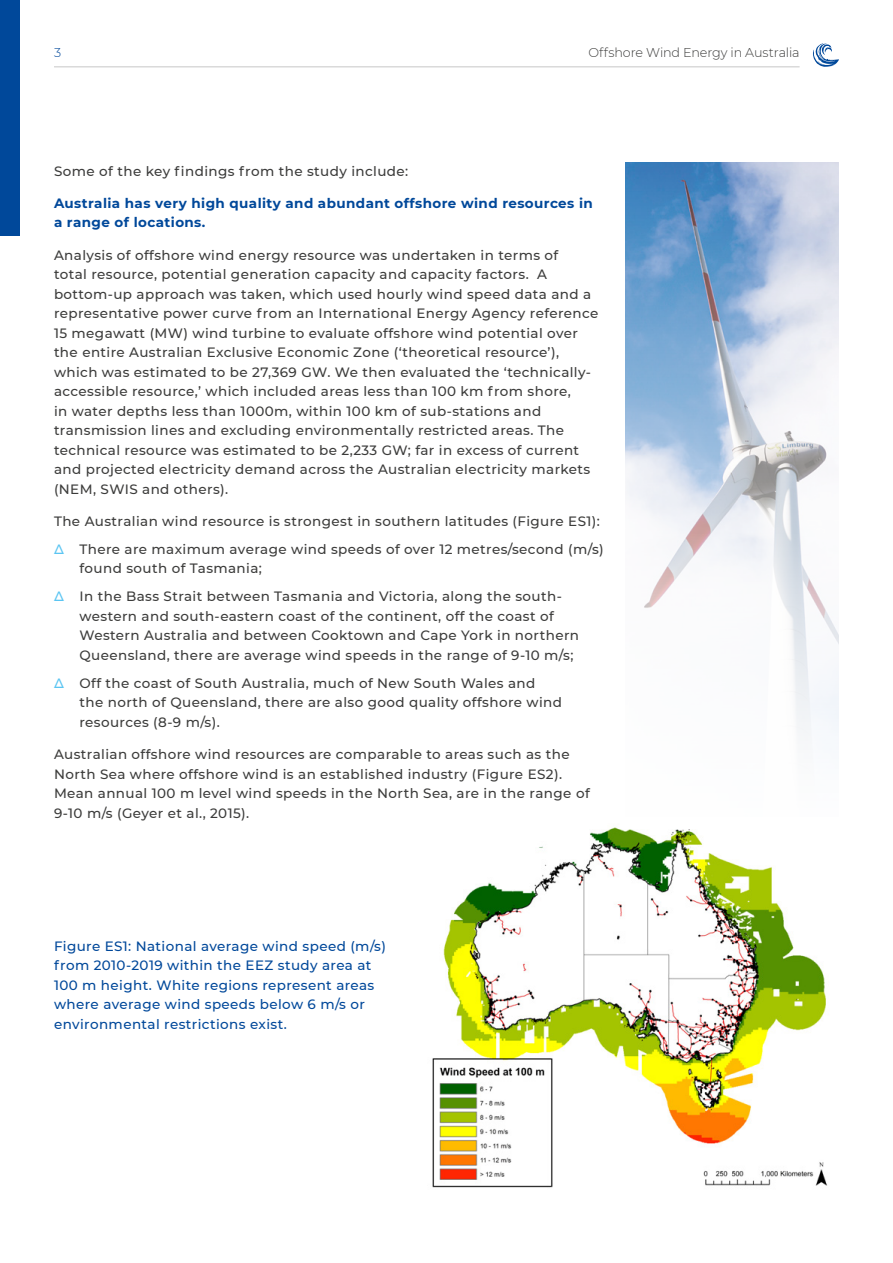
<style>
.page{position:relative;width:893px;height:1263px;background:#fff}
.page>*{position:absolute;margin:0;border:0;box-sizing:border-box;transform-origin:0 0}
.t1{font:500 13.5px/19.5px "Montserrat";letter-spacing:.03em;color:#3c3c3b}
.t2{font:500 13.5px/19.5px "Montserrat";letter-spacing:.03em;color:#00489a}
.t3{font:700 13.5px/19.5px "Montserrat";letter-spacing:.03em;color:#00489a}
.t4{font:300 12.75px "Montserrat";letter-spacing:-.005em;color:#3c3c3b}
.t5{font:300 12.75px "Montserrat";color:#00489a}
.s1{color:#5bc5f2}
</style>
<div class="page">
<hr style="left:54px;top:66px;width:746px;height:2px;background:#dadada">
<svg style="left:813px;top:43px;width:26px;height:24px"></svg>
<div style="left:0;top:0;width:20px;height:236px;background:#00489a"></div>
<img style="left:625px;top:163px;width:214px;height:573px">
<img style="left:432px;top:827px;width:396px;height:361px">
<p class="t5" style="left:54px;top:43px;width:9px">3</p>
<p class="t4" style="left:588px;top:43px;width:213px">Offshore Wind Energy in Australia</p>
<p class="t1" style="left:54px;top:161px;width:356px">Some of the key findings from the study include:</p>
<p class="t3" style="left:54px;top:193px;width:540px">Australia has very high quality and abundant offshore wind resources in a range of locations.</p>
<p class="t1" style="left:54px;top:245px;width:546px">Analysis of offshore wind energy resource was undertaken in terms of<br>total resource, potential generation capacity and capacity factors. A bottom-up approach was taken, which used hourly wind speed data and a representative power curve from an International Energy Agency reference 15 megawatt (MW) wind turbine to evaluate offshore wind potential over the entire Australian Exclusive Economic Zone (‘theoretical resource’), which was estimated to be 27,369 GW. We then evaluated the ‘technically&shy;accessible resource,’ which included areas less than 100 km from shore,<br>in water depths less than 1000m, within 100 km of sub-stations and transmission lines and excluding environmentally restricted areas. The technical resource was estimated to be 2,233 GW; far in excess of current and projected electricity demand across the Australian electricity markets (NEM, SWIS and others).</p>
<p class="t1" style="left:54px;top:507px;width:551px;line-height:28px">The Australian wind resource is strongest in southern latitudes (Figure ES1): <span class="s1">∆</span> There are maximum average wind speeds of over 12 metres/second (m/s)</p>
<p class="t1" style="left:54px;top:554px;width:509px;line-height:28px;text-indent:26px">found south of Tasmania;<br><span class="s1">∆</span> In the Bass Strait between Tasmania and Victoria, along the south-</p>
<p class="t1" style="left:80px;top:606px;width:501px">western and south-eastern coast of the continent, off the coast of<br>Western Australia and between Cooktown and Cape York in northern<br>Queensland, there are average wind speeds in the range of 9-10 m/s;</p>
<p class="t1" style="left:80px;top:673px;width:484px;text-indent:-26px"><span class="s1">∆</span> Off the coast of South Australia, much of New South Wales and the north of Queensland, there are also good quality offshore wind resources (8-9 m/s).</p>
<p class="t1" style="left:54px;top:744px;width:537px">Australian offshore wind resources are comparable to areas such as the North Sea where offshore wind is an established industry (Figure ES2).<br>Mean annual 100 m level wind speeds in the North Sea, are in the range of 9-10 m/s (Geyer et al., 2015).</p>
<p class="t2" style="left:54px;top:936px;width:333px">Figure ES1: National average wind speed (m/s) from 2010-2019 within the EEZ study area at 100 m height. White regions represent areas where average wind speeds below 6 m/s or environmental restrictions exist.</p>
</div>
